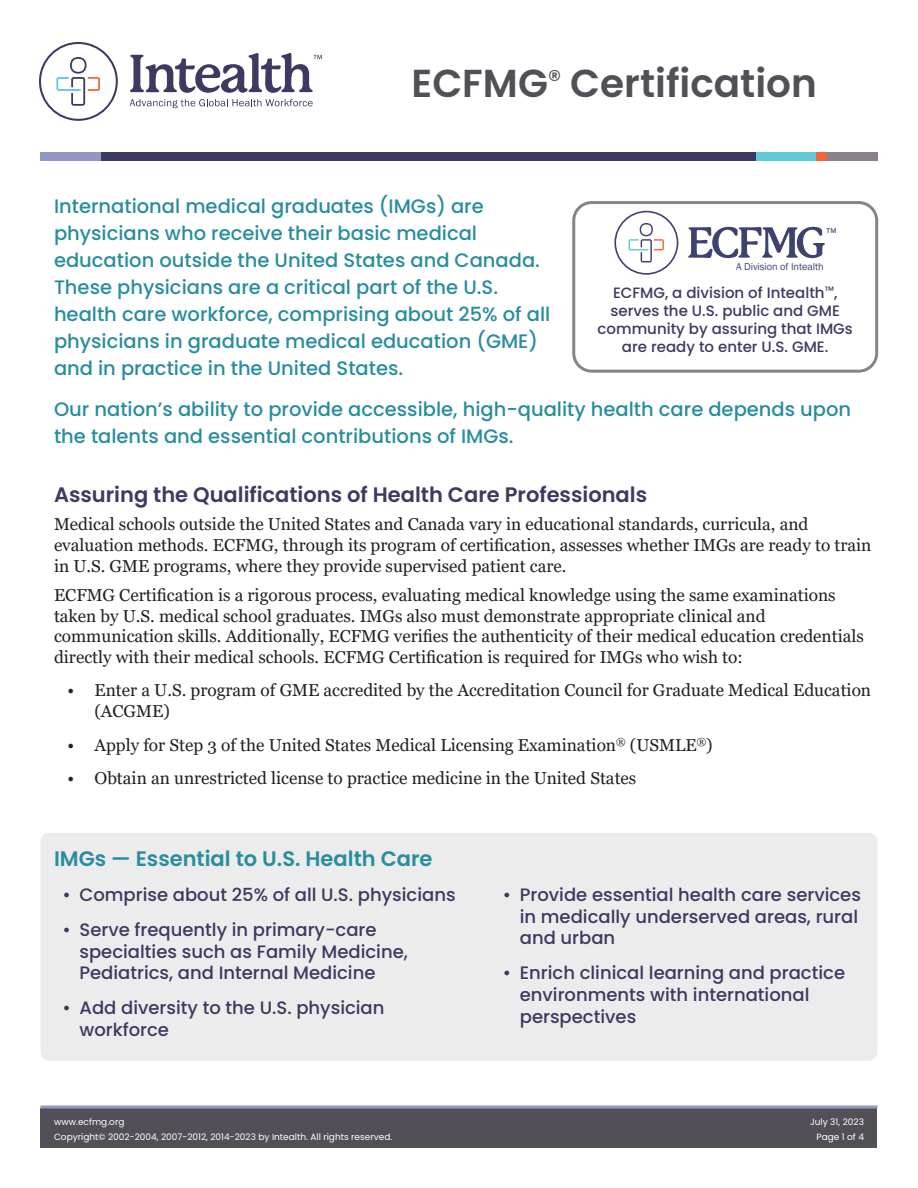
<style>
.page{position:relative;width:918px;height:1188px;background:#fff}
.page>*{position:absolute;margin:0;border:0;box-sizing:border-box;transform-origin:0 0}
.t1{font:600 39px "Poppins";color:#534f57}
.t2{font:600 21px "Poppins";color:#3d3960}
.t3{font:600 21px "Poppins";color:#288d9e}
.t4{font:500 19.5px/27px "Poppins";color:#288d9e}
.t5{font:500 18px/21.6px "Poppins";color:#3d3960}
.t6{font:17.25px/20.7px "Georgia";color:#231f20}
.Member_of__Callout_-_A{font:500 15px/18px "Poppins";color:#3d3960;text-align:center}
.t7{font:10.35px "Franklin Gothic";letter-spacing:-.005em;color:#3e4271}
.t8{font:9px/15px "Poppins";color:#fff}
.t9{font:500 6.45px "Libre Franklin";color:#3e4271}
</style>
<div class="page">
<div style="left:40px;top:1108px;width:838px;height:40px;background:#534f57"></div>
<div style="left:798px;top:152px;width:50px;height:9px;background:#ee6939"></div>
<div style="left:40px;top:152px;width:61px;height:9px;background:#9497c5"></div>
<div style="left:101px;top:152px;width:656px;height:9px;background:#3d3960"></div>
<div style="left:757px;top:152px;width:59px;height:9px;background:#60c9d6"></div>
<div style="left:827px;top:152px;width:51px;height:9px;background:#8a828b"></div>
<hr style="left:40px;top:1106px;width:838px;height:2px;background:#9497c5">
<svg style="left:39px;top:42px;width:79px;height:79px"></svg>
<svg style="left:130px;top:99px;width:183px;height:9px"></svg>
<svg style="left:130px;top:53px;width:192px;height:40px"></svg>
<div style="left:572px;top:201px;width:306px;height:172px;border:3px solid #8a828b;border-radius:18px"></div>
<div style="left:41px;top:833px;width:837px;height:228px;background:#edeced;border-radius:9px"></div>
<svg style="left:688px;top:227px;width:137px;height:31px"></svg>
<svg style="left:614px;top:211px;width:64px;height:64px"></svg>
<h1 class="t1" style="left:412px;top:61px;width:407px">ECFMG<sup>®</sup> Certification</h1>
<p class="t4" style="left:54px;top:193px;width:498px">International medical graduates (IMGs) are physicians who receive their basic medical education outside the United States and Canada.<br>These physicians are a critical part of the U.S. health care workforce, comprising about 25% of all physicians in graduate medical education (GME) and in practice in the United States.</p>
<p class="t4" style="left:54px;top:395px;width:799px">Our nation’s ability to provide accessible, high-quality health care depends upon the talents and essential contributions of IMGs.</p>
<p class="t9" style="left:826px;top:225px;width:12px">TM</p>
<p class="t7" style="left:736px;top:260px;width:89px">A Division of Intealth</p>
<p class="Member_of__Callout_-_A" style="left:598px;top:284px;width:257px">ECFMG, a division of Intealth<sup>™</sup>, serves the U.S. public and GME community by assuring that IMGs are ready to enter U.S. GME.</p>
<p class="t2" style="left:54px;top:483px;width:595px">Assuring the Qualifications of Health Care Professionals</p>
<p class="t6" style="left:54px;top:514px;width:819px">Medical schools outside the United States and Canada vary in educational standards, curricula, and evaluation methods. ECFMG, through its program of certification, assesses whether IMGs are ready to train in U.S. GME programs, where they provide supervised patient care.</p>
<p class="t6" style="left:54px;top:585px;width:811px">ECFMG Certification is a rigorous process, evaluating medical knowledge using the same examinations taken by U.S. medical school graduates. IMGs also must demonstrate appropriate clinical and communication skills. Additionally, ECFMG verifies the authenticity of their medical education credentials directly with their medical schools. ECFMG Certification is required for IMGs who wish to:</p>
<p class="t6" style="left:94px;top:680px;width:778px;text-indent:-27px">• Enter a U.S. program of GME accredited by the Accreditation Council for Graduate Medical Education (ACGME)</p>
<p class="t6" style="left:68px;top:735px;width:647px">• Apply for Step 3 of the United States Medical Licensing Examination<sup>®</sup> (USMLE<sup>®</sup>)</p>
<p class="t6" style="left:68px;top:768px;width:570px">• Obtain an unrestricted license to practice medicine in the United States</p>
<p class="t3" style="left:54px;top:846px;width:380px">IMGs — Essential to U.S. Health Care</p>
<p class="t5" style="left:63px;top:884px;width:395px">• Comprise about 25% of all U.S. physicians</p>
<p class="t5" style="left:80px;top:919px;width:330px;text-indent:-17px">• Serve frequently in primary-care specialties such as Family Medicine,<br>Pediatrics, and Internal Medicine</p>
<p class="t5" style="left:80px;top:997px;width:307px;text-indent:-17px">• Add diversity to the U.S. physician workforce</p>
<p class="t5" style="left:520px;top:884px;width:343px;text-indent:-17px">• Provide essential health care services in medically underserved areas, rural and urban</p>
<p class="t5" style="left:520px;top:962px;width:327px;text-indent:-17px">• Enrich clinical learning and practice environments with international perspectives</p>
<p class="t8" style="left:54px;top:1115px;width:340px">www.ecfmg.org<br>Copyright© 2002-2004, 2007-2012, 2014-2023 by Intealth. All rights reserved.</p>
<p class="t8" style="left:810px;top:1115px;width:55px;text-align:right">July 31, 2023<br>Page 1 of 4</p>
</div>
